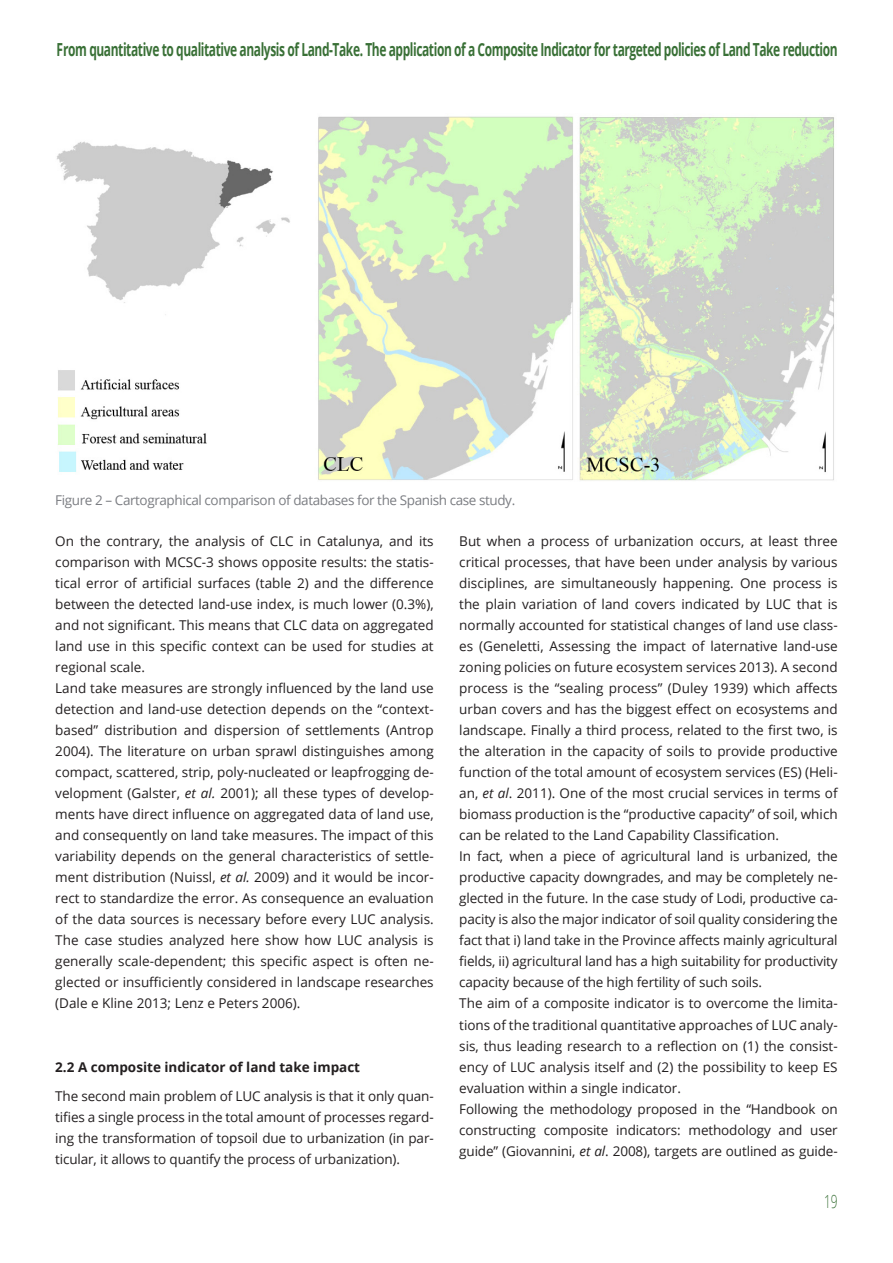
<style>
.page{position:relative;width:893px;height:1263px;background:#fff}
.page>*{position:absolute;margin:0;border:0;box-sizing:border-box;transform-origin:0 0}
.t1{font:700 18px "Open Sans";letter-spacing:-.035em;color:#397036;scale:.67 1}
.t2{font:300 18px "Open Sans";color:#397036;scale:.67 1}
.t3{font:13.5px/21px "Open Sans";color:#231f20}
.t4{font:13.5px "Open Sans";letter-spacing:-.03em;color:#7b7d82}
.t5{font:700 13.5px "Open Sans";color:#231f20}
.s1{font-style:italic}
</style>
<div class="page">
<img style="left:57px;top:116px;width:778px;height:365px">
<h1 class="t1" style="left:57px;top:37px;width:1167px">From quantitative to qualitative analysis of Land-Take. The application of a Composite Indicator for targeted policies of Land Take reduction</h1>
<p class="t4" style="left:55px;top:491px;width:461px">Figure 2 – Cartographical comparison of databases for the Spanish case study.</p>
<p class="t3" style="left:459px;top:530px;width:380px">But when a process of urbanization occurs, at least three critical processes, that have been under analysis by various disciplines, are simultaneously happening. One process is the plain variation of land covers indicated by LUC that is normally accounted for statistical changes of land use class&shy;es (Geneletti, Assessing the impact of laternative land-use zoning policies on future ecosystem services 2013). A second process is the “sealing process” (Duley 1939) which affects urban covers and has the biggest effect on ecosystems and landscape. Finally a third process, related to the first two, is the alteration in the capacity of soils to provide productive function of the total amount of ecosystem services (ES) (Heli&shy;an, <span class="s1">et al</span>. 2011). One of the most crucial services in terms of biomass production is the “productive capacity” of soil, which can be related to the Land Capability Classification.<br>In fact, when a piece of agricultural land is urbanized, the productive capacity downgrades, and may be completely ne&shy;glected in the future. In the case study of Lodi, productive ca&shy;pacity is also the major indicator of soil quality considering the fact that i) land take in the Province affects mainly agricultural fields, ii) agricultural land has a high suitability for productivity capacity because of the high fertility of such soils.<br>The aim of a composite indicator is to overcome the limita&shy;tions of the traditional quantitative approaches of LUC analy&shy;sis, thus leading research to a reflection on (1) the consist&shy;ency of LUC analysis itself and (2) the possibility to keep ES evaluation within a single indicator.<br>Following the methodology proposed in the “Handbook on constructing composite indicators: methodology and user guide” (Giovannini, <span class="s1">et al</span>. 2008), targets are outlined as guide-</p>
<p class="t3" style="left:55px;top:530px;width:380px">On the contrary, the analysis of CLC in Catalunya, and its comparison with MCSC-3 shows opposite results: the statis&shy;tical error of artificial surfaces (table 2) and the difference between the detected land-use index, is much lower (0.3%), and not significant. This means that CLC data on aggregated land use in this specific context can be used for studies at regional scale.<br>Land take measures are strongly influenced by the land use detection and land-use detection depends on the “context&shy;based” distribution and dispersion of settlements (Antrop 2004). The literature on urban sprawl distinguishes among compact, scattered, strip, poly-nucleated or leapfrogging de&shy;velopment (Galster, <span class="s1">et al.</span> 2001); all these types of develop&shy;ments have direct influence on aggregated data of land use, and consequently on land take measures. The impact of this variability depends on the general characteristics of settle&shy;ment distribution (Nuissl, <span class="s1">et al.</span> 2009) and it would be incor&shy;rect to standardize the error. As consequence an evaluation of the data sources is necessary before every LUC analysis.<br>The case studies analyzed here show how LUC analysis is generally scale-dependent; this specific aspect is often ne&shy;glected or insufficiently considered in landscape researches (Dale e Kline 2013; Lenz e Peters 2006).</p>
<p class="t5" style="left:55px;top:1057px;width:306px">2.2 A composite indicator of land take impact</p>
<p class="t3" style="left:55px;top:1085px;width:380px;text-align:justify">The second main problem of LUC analysis is that it only quan&shy;tifies a single process in the total amount of processes regard&shy;ing the transformation of topsoil due to urbanization (in par&shy;ticular, it allows to quantify the process of urbanization).</p>
<h1 class="t2" style="left:824px;top:1189px;width:22px">19</h1>
</div>
